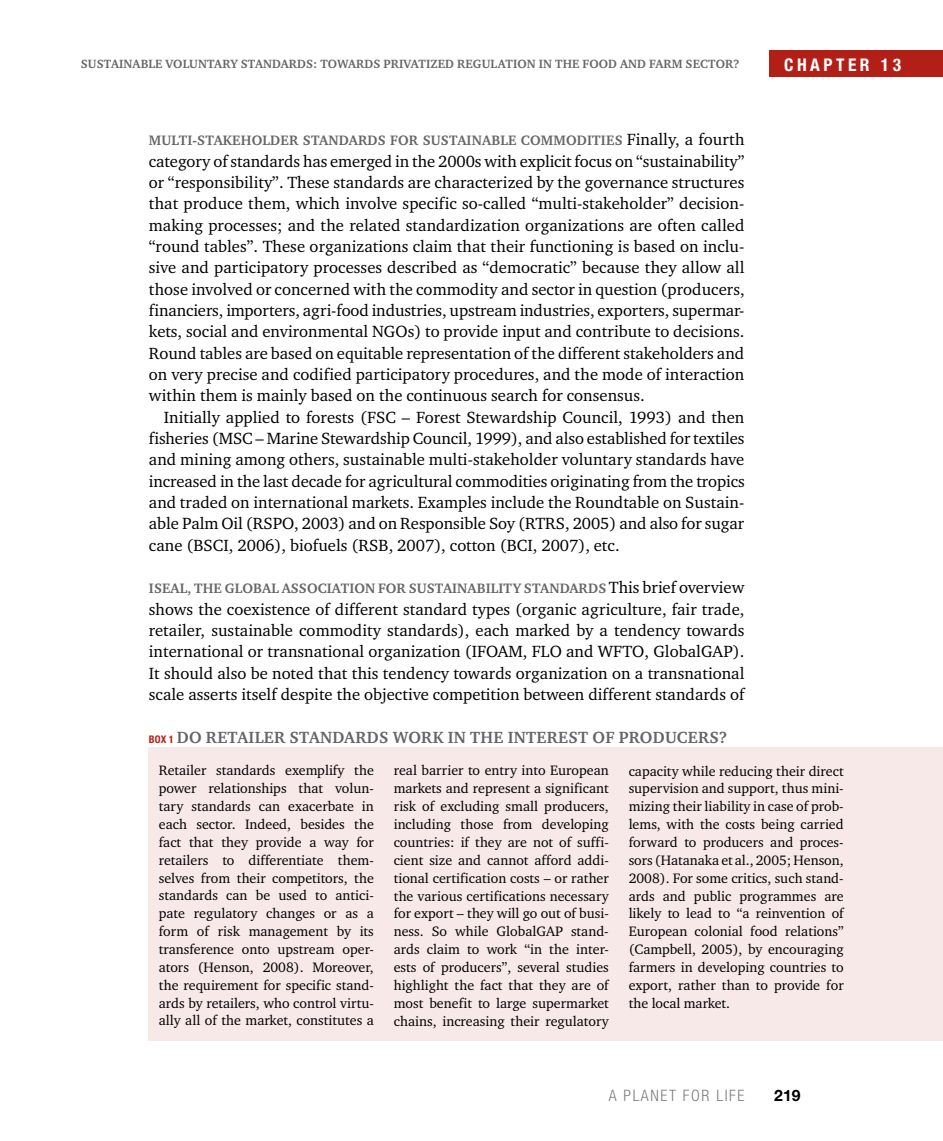
<style>
.page{position:relative;width:943px;height:1141px;background:#fff}
.page>*{position:absolute;margin:0;border:0;box-sizing:border-box;transform-origin:0 0}
.t1{font:700 condensed 17.5px "Helvetica Neue";letter-spacing:.2em;color:#fff}
.t2{font:16.62px/21.3px "Charter ITC";letter-spacing:.005em;color:#000;text-align:justify}
.t3{font:700 16.62px "Charter ITC";letter-spacing:.015em;color:#646567}
.t4{font:300 condensed 15.75px "Helvetica Neue";letter-spacing:.1em;color:#7b7c7e}
.t5{font:700 15.75px "Helvetica Neue";color:#000}
.t6{font:14px/17.8px "Charter ITC";color:#000;text-align:justify}
.t7{font:700 14px "Charter ITC";letter-spacing:.015em;color:#646567}
.t8{font:700 12.25px "Charter ITC";letter-spacing:.01em;color:#646567}
.s1{font-weight:400;font-size:16.62px;color:#000}
.s2{font-family:"Helvetica Neue";font-stretch:condensed;font-size:10.5px;color:#b21f17}
</style>
<div class="page">
<div style="left:769px;top:51px;width:174px;height:26px;background:#b21f17"></div>
<div style="left:149px;top:748px;width:794px;height:293px;background:#f7e9e8"></div>
<p class="t8" style="left:81px;top:57px;width:660px">SUSTAINABLE VOLUNTARY STANDARDS: TOWARDS PRIVATIZED REGULATION IN THE FOOD AND FARM SECTOR?</p>
<p class="t1" style="left:784px;top:54px;width:118px">CHAPTER 13</p>
<p class="t7" style="left:149px;top:132px;width:597px">MULTI-STAKEHOLDER STANDARDS FOR SUSTAINABLE COMMODITIES <span class="s1">Finally, a fourth</span></p>
<p class="t2" style="left:149px;top:150px;width:597px">category of standards has emerged in the 2000s with explicit focus on “sustainability” or “responsibility”. These standards are characterized by the governance structures that produce them, which involve specific so-called “multi-stakeholder” decision&shy;making processes; and the related standardization organizations are often called “round tables”. These organizations claim that their functioning is based on inclu&shy;sive and participatory processes described as “democratic” because they allow all those involved or concerned with the commodity and sector in question (producers, financiers, importers, agri-food industries, upstream industries, exporters, supermar&shy;kets, social and environmental NGOs) to provide input and contribute to decisions.<br>Round tables are based on equitable representation of the different stakeholders and on very precise and codified participatory procedures, and the mode of interaction within them is mainly based on the continuous search for consensus.</p>
<p class="t2" style="left:149px;top:406px;width:597px;text-indent:15px">Initially applied to forests (FSC – Forest Stewardship Council, 1993) and then fisheries (MSC – Marine Stewardship Council, 1999), and also established for textiles and mining among others, sustainable multi-stakeholder voluntary standards have increased in the last decade for agricultural commodities originating from the tropics and traded on international markets. Examples include the Roundtable on Sustain&shy;able Palm Oil (RSPO, 2003) and on Responsible Soy (RTRS, 2005) and also for sugar cane (BSCI, 2006), biofuels (RSB, 2007), cotton (BCI, 2007), etc.</p>
<p class="t7" style="left:149px;top:580px;width:597px">ISEAL, THE GLOBAL ASSOCIATION FOR SUSTAINABILITY STANDARDS <span class="s1">This brief overview</span></p>
<p class="t2" style="left:149px;top:598px;width:597px">shows the coexistence of different standard types (organic agriculture, fair trade, retailer, sustainable commodity standards), each marked by a tendency towards international or transnational organization (IFOAM</p>
<p class="t2" style="left:149px;top:641px;width:598px;text-indent:495px">, GlobalGAP).<br>It should also be noted that this tendency towards organization on a transnational scale asserts itself despite the objective competition between different standards of</p>
<p class="t3" style="left:149px;top:727px;width:580px"><span class="s2">BOX 1</span> DO RETAILER STANDARDS WORK IN THE INTEREST OF PRODUCERS?</p>
<p class="t6" style="left:159px;top:762px;width:216px">Retailer standards exemplify the power relationships that volun&shy;tary standards can exacerbate in each sector. Indeed, besides the fact that they provide a way for retailers to differentiate them&shy;selves from their competitors, the standards can be used to antici&shy;pate regulatory changes or as a form of risk management by its transference onto upstream oper&shy;ators (Henson, 2008). Moreover, the requirement for specific stand&shy;ards by retailers, who control virtu&shy;ally all of the market, constitutes a</p>
<p class="t6" style="left:394px;top:762px;width:217px">real barrier to entry into European markets and represent a significant risk of excluding small producers, including those from developing countries: if they are not of suffi&shy;cient size and cannot afford addi&shy;tional certification costs – or rather the various certifications necessary for export – they will go out of busi&shy;ness. So while GlobalGAP stand&shy;ards claim to work “in the inter&shy;ests of producers”, several studies highlight the fact that they are of most benefit to large supermarket chains, increasing their regulatory</p>
<p class="t6" style="left:628px;top:762px;width:217px">capacity while reducing their direct supervision and support, thus mini&shy;mizing their liability in case of prob&shy;lems, with the costs being carried forward to producers and proces&shy;sors (Hatanaka et al., 2005; Henson, 2008). For some critics, such stand&shy;ards and public programmes are likely to lead to “a reinvention of European colonial food relations” (Campbell, 2005), by encouraging farmers in developing countries to export, rather than to provide for the local market.</p>
<p class="t2" style="left:523px;top:641px;width:20px">, FLO</p>
<p class="t2" style="left:566px;top:641px;width:59px">and WFTO</p>
<p class="t4" style="left:608px;top:1086px;width:137px">A PLANET FOR LIFE</p>
<p class="t5" style="left:774px;top:1085px;width:28px">219</p>
</div>
